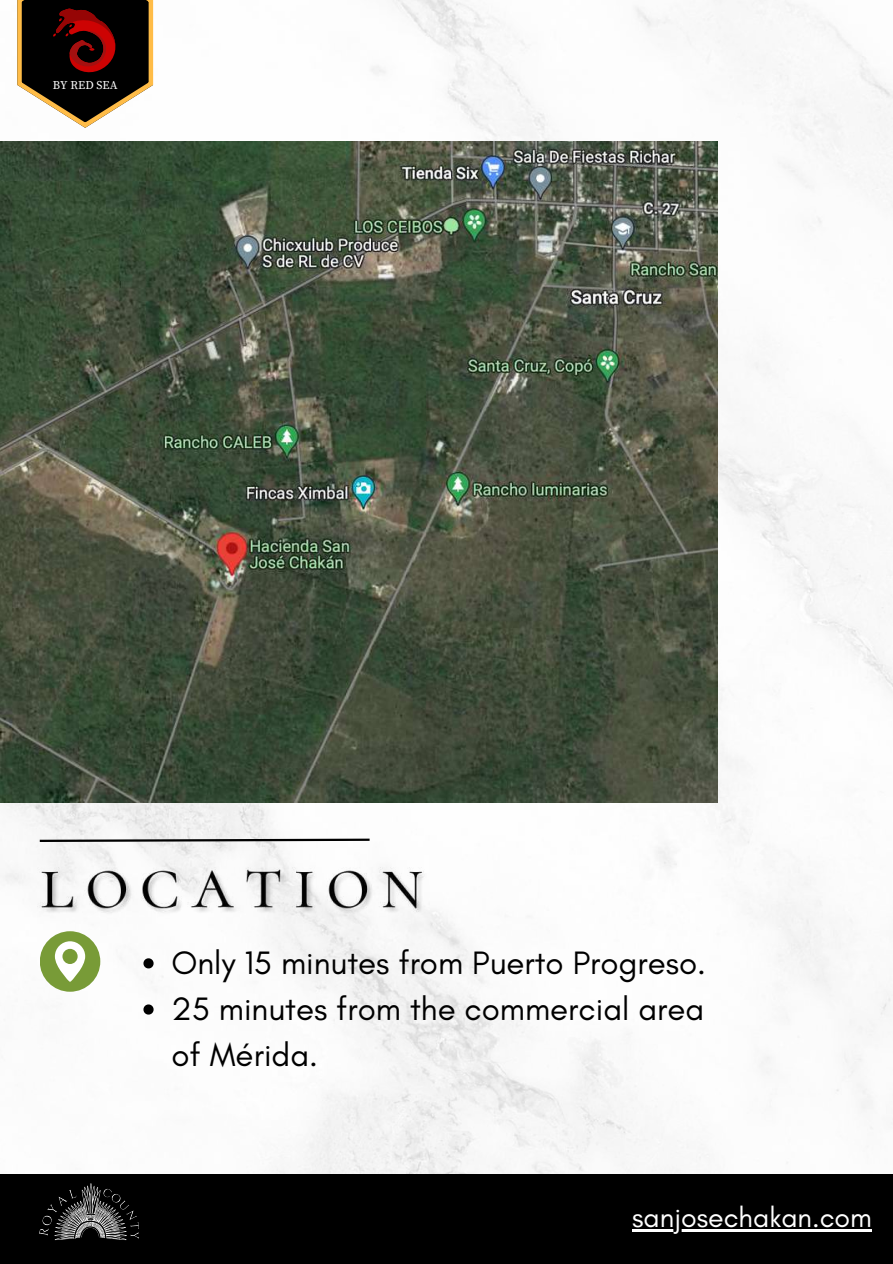
<style>
.page{position:relative;width:893px;height:1264px;background:#fff}
.page>*{position:absolute;margin:0;border:0;box-sizing:border-box;transform-origin:0 0}
.t1{font:33px/46.2px "Glacial Indifference";color:#000;text-align:justify}
.t2{font:28.5px "Glacial Indifference";color:#fff}
.t3{font:11.85px "Source Serif Pro";color:#fff}
</style>
<div class="page">
<div style="left:0;top:1174px;width:892px;height:89px;background:#000"></div>
<img style="left:40px;top:1183px;width:99px;height:58px">
<div style="left:40px;top:931px;width:60px;height:60px;background:#789b37;border-radius:50%"></div>
<svg style="left:55px;top:941px;width:30px;height:40px"></svg>
<svg style="left:52px;top:837px;width:220px;height:1px"></svg>
<img style="left:37px;top:838px;width:397px;height:92px">
<svg style="left:143px;top:958px;width:10px;height:10px"></svg>
<svg style="left:143px;top:1004px;width:10px;height:10px"></svg>
<hr style="left:632px;top:1229px;width:240px;height:2px;background:#fff">
<svg style="left:17px;top:0;width:136px;height:128px"></svg>
<img style="left:0;top:142px;width:717px;height:660px">
<p class="t3" style="left:53px;top:78px;width:66px">BY RED SEA</p>
<p class="t1" style="left:171px;top:939px;width:536px">Only 15 minutes from Puerto Progreso.<br>25 minutes from the commercial area of Mérida.</p>
<p class="t2" style="left:632px;top:1200px;width:241px">sanjosechakan.com</p>
</div>
